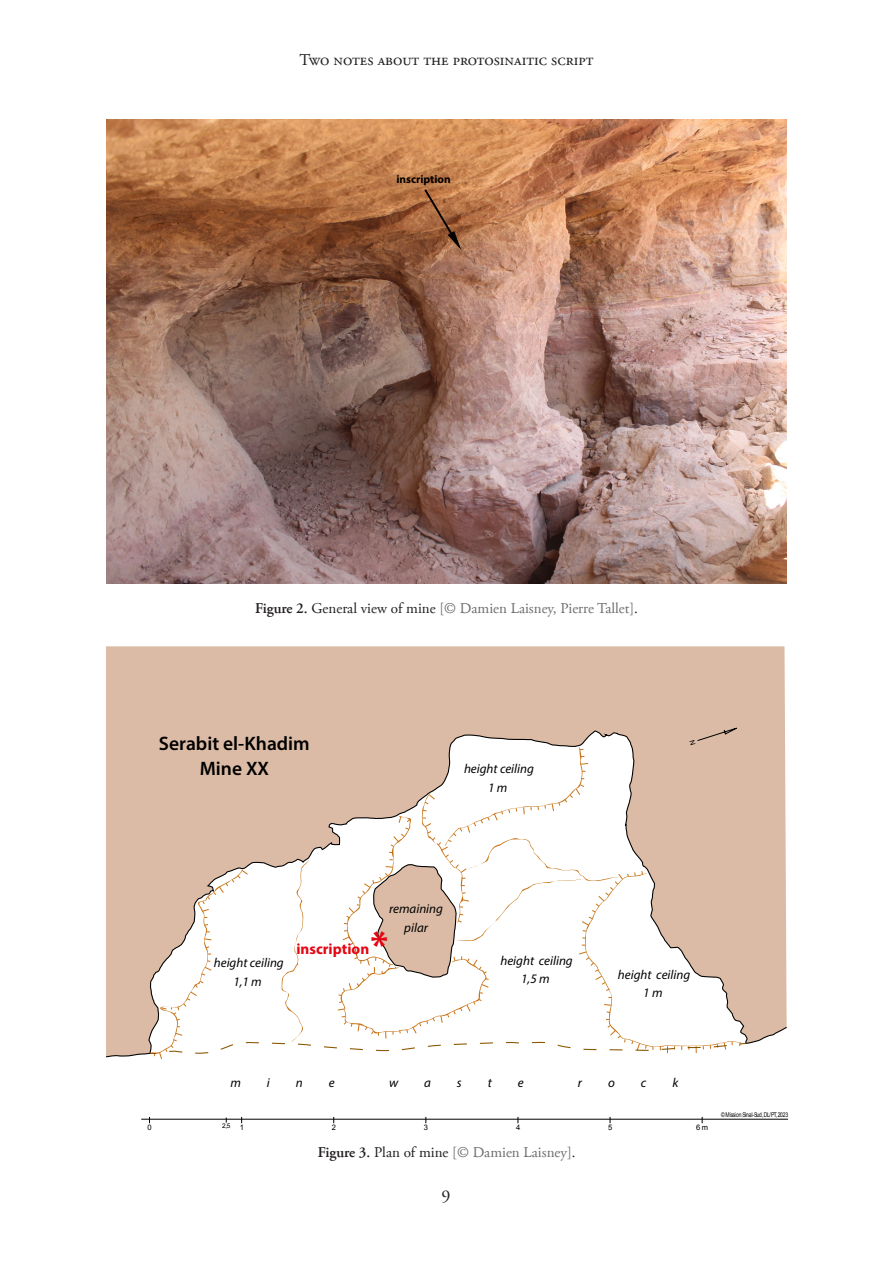
<style>
.page{position:relative;width:893px;height:1263px;background:#fff}
.page>*{position:absolute;margin:0;border:0;box-sizing:border-box;transform-origin:0 0}
.t1{font:700 39px "Myriad Pro";color:#e30613}
.t2{font:600 19.5px/24.9px "Myriad Pro";color:#000;text-align:center}
.t3{font:18px "Adobe Garamond Pro IFAO";color:#231f20}
.t4{font:16.5px "Adobe Garamond Pro IFAO";color:#231f20}
.t5{font:700 15.15px "Myriad Pro";color:#e30613}
.Légendes_des_figures{font:15px "Adobe Garamond Pro IFAO";color:#6c6d70}
.t6{font:italic 13.05px/18.8px "Myriad Pro";color:#000;text-align:center}
.t7{font:700 11.4px "Myriad Pro";color:#000}
.t8{font:7.65px "Arial";color:#000}
.t9{font:6.45px "Arial";letter-spacing:-.045em;color:#000;scale:.77 1}
.t10{font:6.45px "Arial";letter-spacing:-.045em;color:#000}
.s1{font-weight:600;color:#231f20}
.s2{color:#231f20}
.s3{font-size:7.65px}
</style>
<div class="page">
<img style="left:106px;top:119px;width:681px;height:464px">
<svg style="left:423px;top:187px;width:39px;height:65px;background:#9c613b"></svg>
<div style="left:106px;top:646px;width:679px;height:83px;background:#dbbba5"></div>
<div style="left:106px;top:729px;width:681px;height:329px;background:#dbbba5"></div>
<hr style="left:141px;top:1119px;width:647px;height:1px;background:#000">
<svg style="left:149px;top:727px;width:598px;height:333px"></svg>
<p class="t4" style="left:299px;top:49px;width:295px">Two notes about the protosinaitic script</p>
<p class="t7" style="left:396px;top:172px;width:56px">inscription</p>
<p class="Légendes_des_figures" style="left:255px;top:599px;width:384px"><span class="s1">Figure 2.</span> <span class="s2">General view of mine</span> [© Damien Laisney, Pierre Tallet]<span class="s2">.</span></p>
<p class="t2" style="left:159px;top:730px;width:152px">Serabit el-Khadim<br>Mine XX</p>
<p class="t6" style="left:464px;top:759px;width:71px">height ceiling<br>1 m</p>
<p class="t6" style="left:214px;top:953px;width:71px">height ceiling<br>1,1 m</p>
<p class="t6" style="left:389px;top:899px;width:55px">remaining pilar</p>
<p class="t1" style="left:370px;top:919px;width:19px">*</p>
<p class="t5" style="left:296px;top:939px;width:74px">inscription</p>
<p class="t6" style="left:500px;top:951px;width:74px">height ceiling<br>1,5 m</p>
<p class="t6" style="left:618px;top:964px;width:74px">height ceiling<br>1 m</p>
<p class="t6" style="left:230px;top:1072px;width:12px">m</p>
<p class="t6" style="left:267px;top:1072px;width:4px">i</p>
<p class="t6" style="left:296px;top:1072px;width:8px">n</p>
<p class="t6" style="left:329px;top:1072px;width:7px">e</p>
<p class="t6" style="left:389px;top:1072px;width:11px">w</p>
<p class="t6" style="left:424px;top:1072px;width:8px">a</p>
<p class="t6" style="left:457px;top:1072px;width:6px">s</p>
<p class="t6" style="left:488px;top:1072px;width:6px">t</p>
<p class="t6" style="left:518px;top:1072px;width:7px">e</p>
<p class="t6" style="left:578px;top:1072px;width:6px">r</p>
<p class="t6" style="left:608px;top:1072px;width:8px">o</p>
<p class="t6" style="left:641px;top:1072px;width:7px">c</p>
<p class="t6" style="left:672px;top:1072px;width:7px">k</p>
<p class="t8" style="left:148px;top:1122px;width:6px">0</p>
<p class="t10" style="left:222px;top:1122px;width:23px">2,5 <span class="s3">1</span></p>
<p class="t8" style="left:332px;top:1122px;width:6px">2</p>
<p class="t8" style="left:424px;top:1122px;width:6px">3</p>
<p class="t8" style="left:516px;top:1122px;width:6px">4</p>
<p class="t8" style="left:608px;top:1122px;width:6px">5</p>
<p class="t8" style="left:696px;top:1122px;width:13px">6 m</p>
<p class="Légendes_des_figures" style="left:318px;top:1142px;width:259px"><span class="s1">Figure 3.</span> <span class="s2">Plan of mine</span> [© Damien Laisney]<span class="s2">.</span></p>
<h3 class="t3" style="left:442px;top:1185px;width:10px">9</h3>
<p class="t9" style="left:721px;top:1111px;width:89px">© Mission Sinaï-Sud, DL/PT, 2023</p>
</div>
